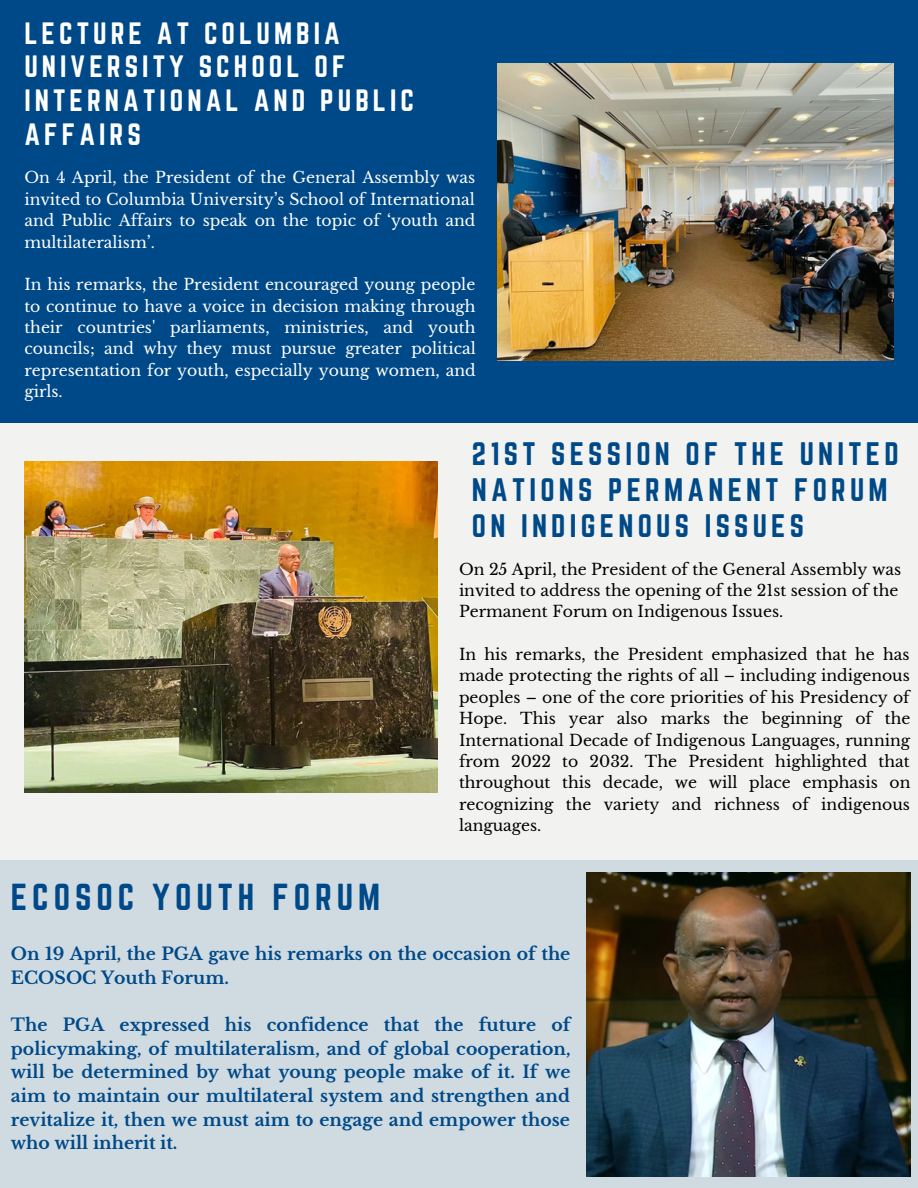
<style>
.page{position:relative;width:918px;height:1188px;background:#f2f3f0}
.page>*{position:absolute;margin:0;border:0;box-sizing:border-box;transform-origin:0 0}
.t1{font:32.85px "Norwester";letter-spacing:.15em;color:#004988}
.t2{font:28.5px/36px "Norwester";letter-spacing:.15em;color:#004988}
.t3{font:27px/33.8px "Norwester";letter-spacing:.15em;color:#fff}
.t4{font:700 17.25px/23.7px "Libre Baskerville";color:#004988}
.t5{font:15.6px/21.3px "Libre Baskerville";color:#000}
.t6{font:15.6px/21.3px "Libre Baskerville";color:#fff;text-align:justify}
</style>
<div class="page">
<div style="left:0;top:0;width:918px;height:423px;background:#004988"></div>
<img style="left:497px;top:63px;width:396px;height:297px">
<img style="left:24px;top:462px;width:413px;height:330px">
<div style="left:0;top:861px;width:918px;height:327px;background:#d0dbe1"></div>
<img style="left:587px;top:872px;width:324px;height:305px">
<h3 class="t3" style="left:24px;top:16px;width:391px">LECTURE AT COLUMBIA<br>UNIVERSITY SCHOOL OF<br>INTERNATIONAL AND PUBLIC<br>AFFAIRS</h3>
<p class="t6" style="left:24px;top:167px;width:453px">On 4 April, the President of the General Assembly was invited to Columbia University’s School of International and Public Affairs to speak on the topic of ‘youth and multilateralism’.</p>
<p class="t6" style="left:24px;top:274px;width:453px">In his remarks, the President encouraged young people to continue to have a voice in decision making through their countries' parliaments, ministries, and youth councils; and why they must pursue greater political representation for youth, especially young women, and girls.</p>
<h2 class="t2" style="left:472px;top:436px;width:428px">21ST SESSION OF THE UNITED<br>NATIONS PERMANENT FORUM<br>ON INDIGENOUS ISSUES</h2>
<p class="t5" style="left:459px;top:558px;width:444px">On 25 April, the President of the General Assembly was invited to address the opening of the 21st session of the<br>Permanent Forum on Indigenous Issues.</p>
<p class="t5" style="left:459px;top:644px;width:453px;text-align:justify">In his remarks, the President emphasized that he has made protecting the rights of all – including indigenous peoples – one of the core priorities of his Presidency of Hope. This year also marks the beginning of the International Decade of Indigenous Languages, running from 2022 to 2032. The President highlighted that throughout this decade, we will place emphasis on recognizing the variety and richness of indigenous languages.</p>
<h1 class="t1" style="left:11px;top:877px;width:371px">ECOSOC YOUTH FORUM</h1>
<p class="t4" style="left:11px;top:942px;width:561px">On 19 April, the PGA gave his remarks on the occasion of the<br>ECOSOC Youth Forum.</p>
<p class="t4" style="left:11px;top:1013px;width:561px;text-align:justify">The PGA expressed his confidence that the future of policymaking, of multilateralism, and of global cooperation, will be determined by what young people make of it. If we aim to maintain our multilateral system and strengthen and revitalize it, then we must aim to engage and empower those who will inherit it.</p>
</div>
